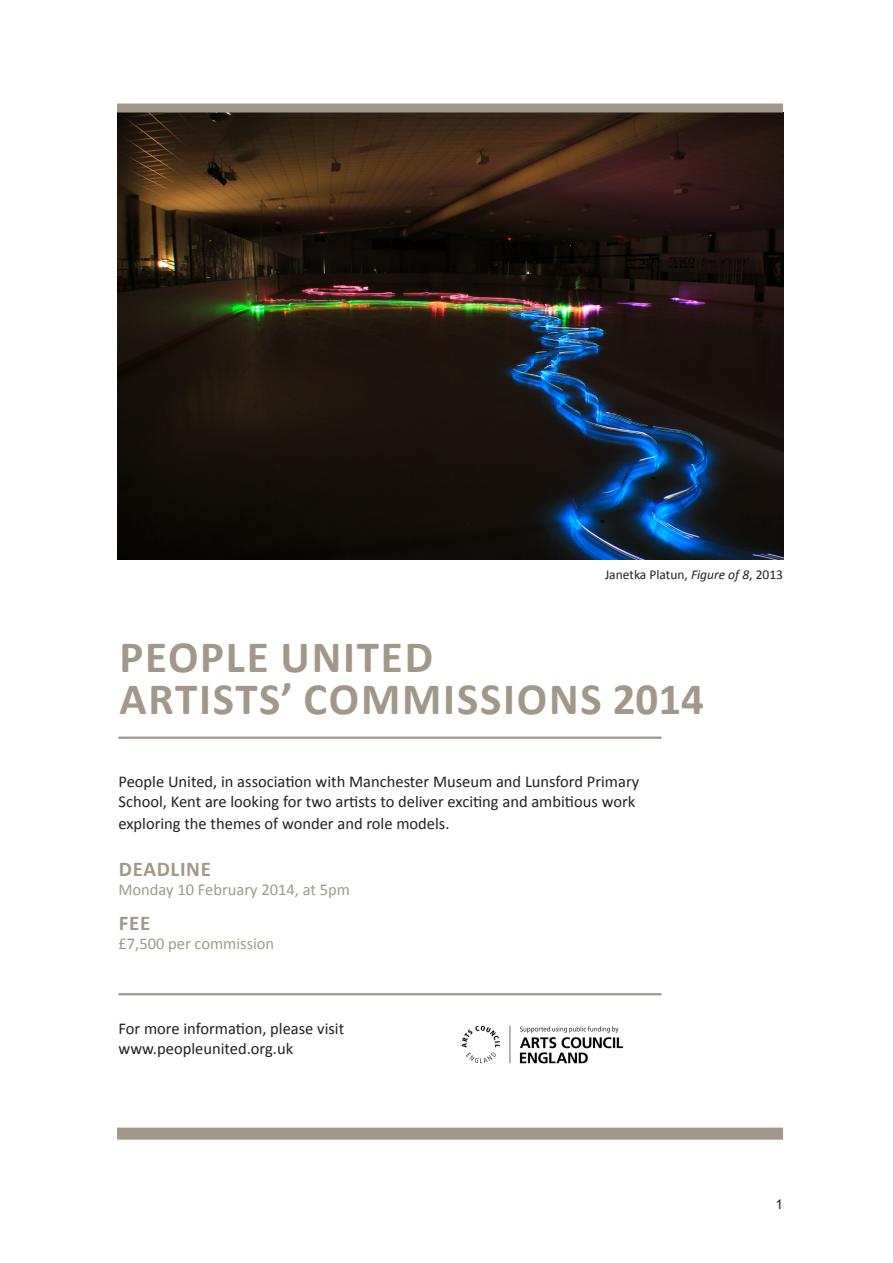
<style>
.page{position:relative;width:893px;height:1263px;background:#fff}
.page>*{position:absolute;margin:0;border:0;box-sizing:border-box;transform-origin:0 0}
.t1{font:700 45px/42px "Calibri";letter-spacing:.04em;color:#a1988a}
.t2{font:700 21px "Calibri";letter-spacing:.03em;color:#a1988a}
.t3{font:16.5px/19.8px "Calibri";color:#231f20}
.t4{font:16.5px "Calibri";color:#a1988a}
.t5{font:13.5px "Calibri";color:#231f20}
.t6{font:13.5px "Arial";color:#231f20}
.s1{font-style:italic}
</style>
<div class="page">
<img style="left:461px;top:1025px;width:163px;height:39px">
<hr style="left:118px;top:737px;width:544px;height:2px;background:#a1988a">
<div style="left:117px;top:1128px;width:666px;height:12px;background:#a1988a"></div>
<hr style="left:118px;top:993px;width:544px;height:2px;background:#a1988a">
<img style="left:117px;top:113px;width:666px;height:446px">
<div style="left:117px;top:104px;width:666px;height:9px;background:#a1988a"></div>
<p class="t5" style="left:605px;top:566px;width:180px">Janetka Platun, <span class="s1">Figure of 8</span>, 2013</p>
<p class="t1" style="left:119px;top:636px;width:586px">PEOPLE UNITED<br>ARTISTS’ COMMISSIONS 2014</p>
<p class="t3" style="left:118px;top:772px;width:522px">People United, in association with Manchester Museum and Lunsford Primary<br>School, Kent are looking for two artists to deliver exciting and ambitious work</p>
<p class="t3" style="left:118px;top:813px;width:332px">exploring the themes of wonder and role models.</p>
<p class="t2" style="left:119px;top:855px;width:94px">DEADLINE</p>
<p class="t4" style="left:118px;top:879px;width:233px">Monday 10 February 2014, at 5pm</p>
<p class="t2" style="left:119px;top:909px;width:33px">FEE</p>
<p class="t4" style="left:118px;top:933px;width:157px">£7,500 per commission</p>
<p class="t3" style="left:118px;top:1019px;width:227px">For more information, please visit www.peopleunited.org.uk</p>
<p class="t6" style="left:775px;top:1195px;width:9px">1</p>
</div>
